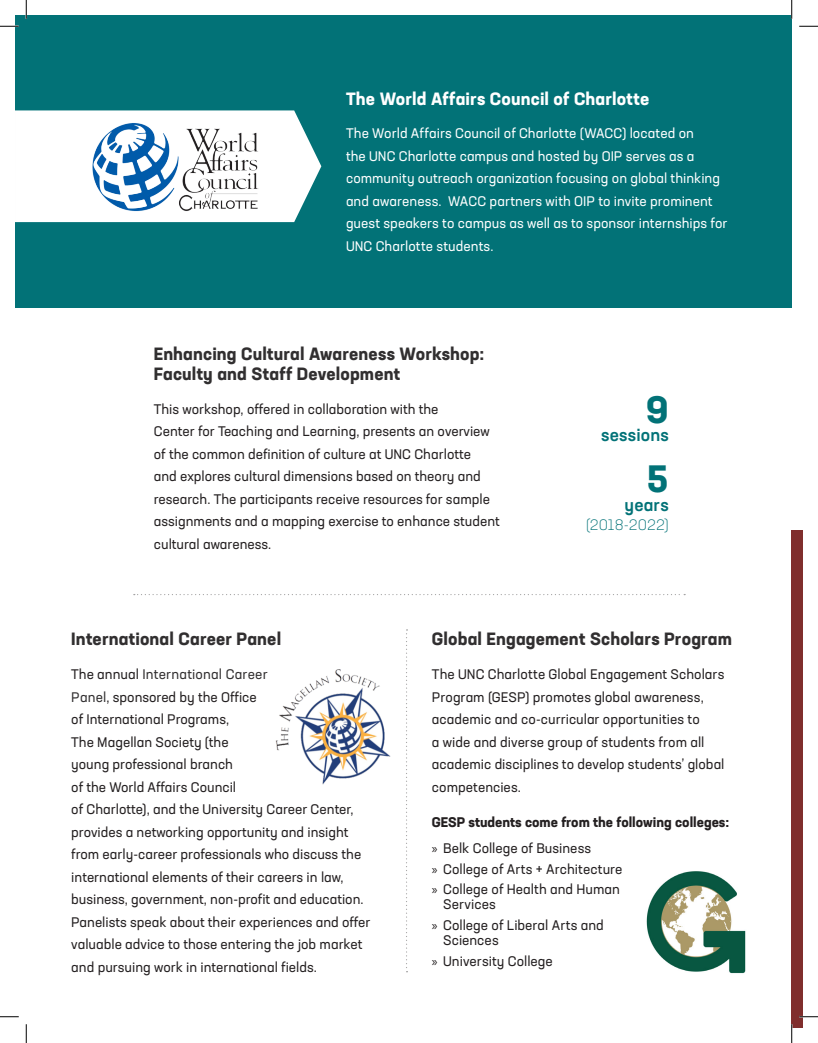
<style>
.page{position:relative;width:818px;height:1043px;background:#fff}
.page>*{position:absolute;margin:0;border:0;box-sizing:border-box;transform-origin:0 0}
.t1{font:700 37.5px "Neusa Next Std";color:#027277}
.Body_Text{font:700 17.5px/20px "Neusa Next Std";letter-spacing:.01em;color:#312f30}
.Body_Text-2{font:700 17.5px "Neusa Next Std";letter-spacing:.01em;color:#fff}
.t2{font:500 17.5px "Neusa Next Std";letter-spacing:.01em;color:#027277}
.t3{font:300 15px "Neusa Next Std";letter-spacing:.01em;color:#027277}
.Body_Text-3{font:13.75px/22.5px "Neusa Next Std";color:#231f20}
.Body_Text-4{font:13.75px/22.5px "Neusa Next Std";color:#fff}
.Body_Text-5{font:700 13.75px "Neusa Next Std";color:#231f20}
.s1{color:#312f30}
.s2{font-family:"Myriad Pro"}
</style>
<div class="page">
<div style="left:791px;top:530px;width:11px;height:498px;background:#802e2d"></div>
<img style="left:646px;top:871px;width:100px;height:103px">
<img style="left:275px;top:669px;width:116px;height:116px">
<div style="left:15px;top:15px;width:776px;height:292px;background:#027277"></div>
<svg style="left:15px;top:110px;width:306px;height:112px;background:#e9f3f3"></svg>
<img style="left:91px;top:123px;width:169px;height:89px">
<svg style="left:134px;top:594px;width:551px;height:1px"></svg>
<svg style="left:406px;top:629px;width:1px;height:343px"></svg>
<svg style="left:0;top:25px;width:19px;height:2px"></svg>
<svg style="left:799px;top:25px;width:19px;height:2px"></svg>
<svg style="left:0;top:1016px;width:19px;height:1px"></svg>
<svg style="left:799px;top:1015px;width:19px;height:2px"></svg>
<svg style="left:25px;top:0;width:2px;height:19px"></svg>
<svg style="left:25px;top:1024px;width:2px;height:18px"></svg>
<svg style="left:790px;top:0;width:2px;height:19px"></svg>
<svg style="left:791px;top:1024px;width:1px;height:18px"></svg>
<p class="Body_Text-2" style="left:346px;top:87px;width:305px">The World Affairs Council of Charlotte</p>
<p class="Body_Text-4" style="left:346px;top:122px;width:383px">The World Affairs Council of Charlotte (WACC) located on<br>the UNC Charlotte campus and hosted by OIP serves as a community outreach organization focusing on global thinking and awareness. WACC partners with OIP to invite prominent guest speakers to campus as well as to sponsor internships for UNC Charlotte students.</p>
<p class="Body_Text" style="left:154px;top:343px;width:332px">Enhancing Cultural Awareness Workshop:<br>Faculty and Staff Development</p>
<p class="Body_Text-3" style="left:154px;top:397px;width:347px">This workshop, offered in collaboration with the<br>Center for Teaching and Learning, presents an overview of the common definition of culture at UNC Charlotte<br>and explores cultural dimensions based on theory and research. The participants receive resources for sample assignments and a mapping exercise to enhance student cultural awareness.</p>
<p class="t1" style="left:646px;top:385px;width:24px">9</p>
<p class="t2" style="left:601px;top:424px;width:69px">sessions</p>
<p class="t1" style="left:647px;top:454px;width:23px">5</p>
<p class="t2" style="left:624px;top:493px;width:46px">years</p>
<p class="t3" style="left:586px;top:515px;width:84px">(2018-2022)</p>
<p class="Body_Text" style="left:71px;top:629px;width:211px">International Career Panel</p>
<p class="Body_Text-3" style="left:71px;top:663px;width:301px">The annual <span class="s1">International Career<br>Panel</span>, sponsored by the Office<br>of International Programs,<br>The Magellan Society (the<br>young professional branch<br>of the World Affairs Council<br>of Charlotte), and the University Career Center, provides a networking opportunity and insight from early-career professionals who discuss the international elements of their careers in law, business, government, non-profit and education.<br>Panelists speak about their experiences and offer valuable advice to those entering the job market and pursuing work in international fields.</p>
<p class="Body_Text" style="left:432px;top:629px;width:302px">Global Engagement Scholars Program</p>
<p class="Body_Text-3" style="left:432px;top:663px;width:294px">The UNC Charlotte Global Engagement Scholars Program (GESP) promotes global awareness, academic and co-curricular opportunities to<br>a wide and diverse group of students from all academic disciplines to develop students’ global competencies.</p>
<p class="Body_Text-5" style="left:432px;top:813px;width:299px">GESP students come from the following colleges:</p>
<p class="Body_Text-3" style="left:432px;top:836px;width:161px"><span class="s2">»</span> Belk College of Business</p>
<p class="Body_Text-3" style="left:432px;top:857px;width:192px"><span class="s2">»</span> College of Arts + Architecture</p>
<p class="Body_Text-3" style="left:443px;top:881px;width:178px;line-height:15px;text-indent:-11px"><span class="s2">»</span> College of Health and Human<br>Services</p>
<p class="Body_Text-3" style="left:443px;top:917px;width:162px;line-height:15px;text-indent:-11px"><span class="s2">»</span> College of Liberal Arts and<br>Sciences</p>
<p class="Body_Text-3" style="left:432px;top:949px;width:122px"><span class="s2">»</span> University College</p>
</div>
